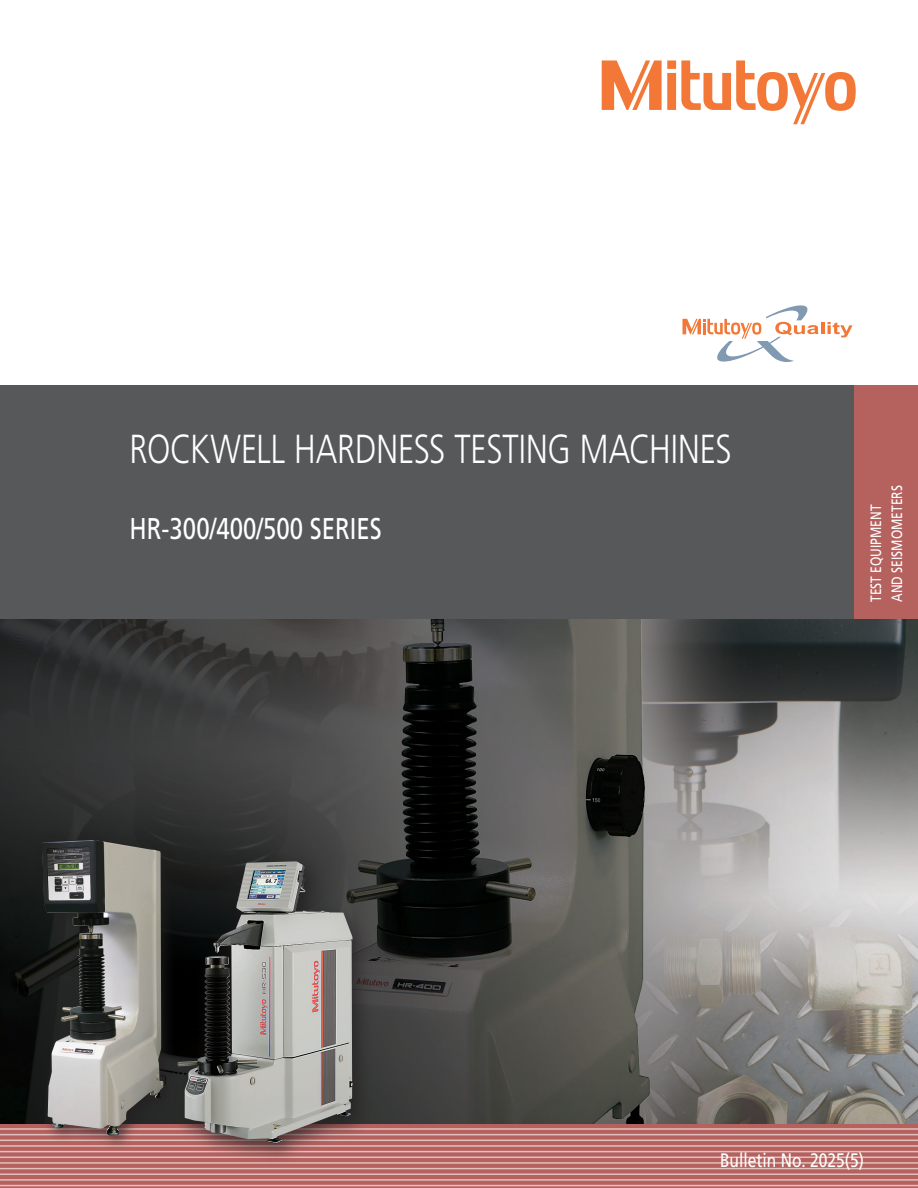
<style>
.page{position:relative;width:918px;height:1188px;background:#fff}
.page>*{position:absolute;margin:0;border:0;box-sizing:border-box;transform-origin:0 0}
.t1{font:300 40.5px "Mitutoyo Frutiger";letter-spacing:-.005em;color:#fff}
.t2{font:30px "Mitutoyo Frutiger";color:#fff}
.t3{font:19.5px "Mitutoyo Frutiger";color:#fff}
.t4{font:15px/21px "Mitutoyo Frutiger";color:#fff}
</style>
<div class="page">
<img style="left:1px;top:619px;width:917px;height:506px">
<svg style="left:0;top:1125px;width:918px;height:63px;background:#b86966"></svg>
<hr style="left:0;top:1185px;width:918px;height:1px;background:#fff">
<hr style="left:0;top:1179px;width:918px;height:2px;background:#fff">
<hr style="left:0;top:1174px;width:918px;height:1px;background:#fff">
<hr style="left:0;top:1168px;width:918px;height:1px;background:#fff">
<hr style="left:0;top:1162px;width:918px;height:2px;background:#fff">
<hr style="left:0;top:1157px;width:918px;height:1px;background:#fff">
<hr style="left:0;top:1151px;width:918px;height:1px;background:#fff">
<hr style="left:0;top:1145px;width:918px;height:2px;background:#fff">
<hr style="left:0;top:1140px;width:918px;height:1px;background:#fff">
<hr style="left:0;top:1134px;width:918px;height:1px;background:#fff">
<hr style="left:0;top:1128px;width:918px;height:2px;background:#fff">
<div style="left:0;top:385px;width:918px;height:234px;background:#57585a"></div>
<div style="left:854px;top:385px;width:64px;height:234px;background:#b5625f"></div>
<svg style="left:602px;top:60px;width:254px;height:64px"></svg>
<div style="left:34px;top:832px;width:145px;height:320px;background:#231f20;opacity:.75"></div>
<img style="left:42px;top:840px;width:121px;height:296px">
<svg style="left:683px;top:305px;width:170px;height:57px"></svg>
<div style="left:166px;top:852px;width:207px;height:315px;background:#231f20;opacity:.75"></div>
<img style="left:214px;top:861px;width:82px;height:195px">
<p class="t1" style="left:130px;top:425px;width:604px">ROCKWELL HARDNESS TESTING MACHINES</p>
<p class="t2" style="left:130px;top:511px;width:254px">HR-300/400/500 SERIES</p>
<p class="t4" style="left:866px;top:602px;width:118px;rotate:-90deg">TEST EQUIPMENT<br>AND SEISMOMETERS</p>
<p class="t3" style="left:720px;top:1149px;width:145px">Bulletin No. 2025(5)</p>
</div>
